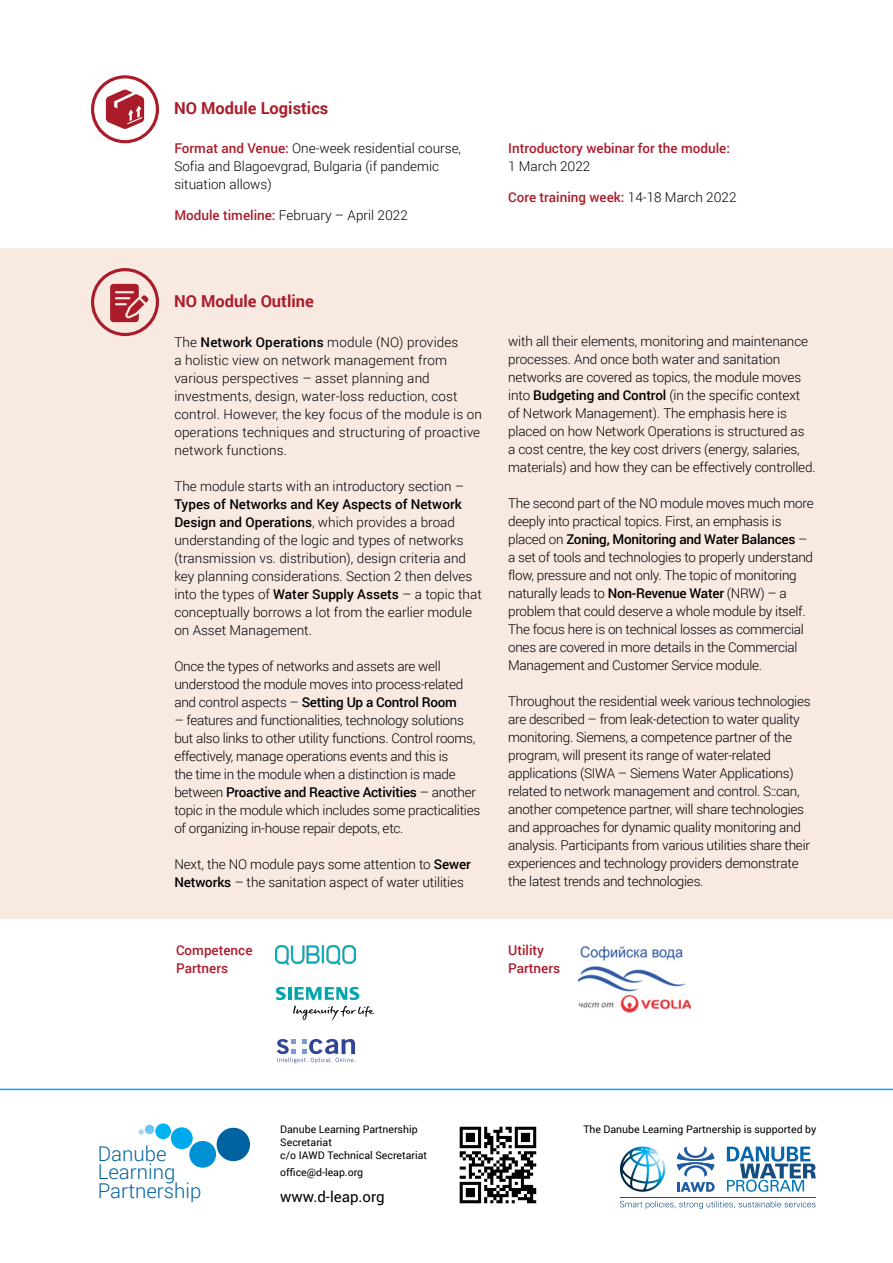
<style>
.page{position:relative;width:893px;height:1263px;background:#fff}
.page>*{position:absolute;margin:0;border:0;box-sizing:border-box;transform-origin:0 0}
.t1{font:300 20.4px/18.5px "Roboto";color:#0063a0}
.t2{font:700 16.5px "Roboto";color:#aa1c2a}
.t3{font:15px "Roboto";color:#000}
.t4{font:300 13.5px/18px "Roboto";letter-spacing:-.02em;color:#000}
.t5{font:300 13.5px/18px "Roboto";color:#000}
.t6{font:300 13.5px/18px "Roboto";letter-spacing:.01em;color:#000}
.t7{font:500 13.5px/18px "Roboto";color:#aa1c2a}
.t8{font:10.5px/12.6px "Roboto";color:#000}
.s1{font-weight:500;color:#aa1c2a}
.s2{font-weight:300;color:#000}
.s3{font-weight:500}
</style>
<div class="page">
<div style="left:0;top:248px;width:893px;height:670px;background:#f8e9e1"></div>
<hr style="left:0;top:1089px;width:893px;height:1px;background:#00a9ec">
<div style="left:217px;top:1128px;width:33px;height:33px;background:#0063a0;border-radius:50%"></div>
<div style="left:189px;top:1141px;width:27px;height:27px;background:#0091d5;border-radius:50%"></div>
<div style="left:171px;top:1127px;width:22px;height:22px;background:#00a9ec;border-radius:50%"></div>
<div style="left:155px;top:1123px;width:16px;height:16px;background:#00b5ef;border-radius:50%"></div>
<div style="left:145px;top:1125px;width:9px;height:9px;background:#6ec6f1;border-radius:50%"></div>
<svg style="left:138px;top:1129px;width:6px;height:6px"></svg>
<hr style="left:620px;top:1197px;width:195px;height:1px;background:#164d80">
<svg style="left:727px;top:1146px;width:89px;height:46px"></svg>
<svg style="left:620px;top:1201px;width:195px;height:8px"></svg>
<svg style="left:620px;top:1146px;width:45px;height:46px"></svg>
<svg style="left:677px;top:1146px;width:38px;height:46px"></svg>
<svg style="left:460px;top:1127px;width:76px;height:76px"></svg>
<svg style="left:91px;top:268px;width:68px;height:68px"></svg>
<svg style="left:91px;top:75px;width:68px;height:68px"></svg>
<img style="left:579px;top:946px;width:111px;height:67px">
<svg style="left:293px;top:1006px;width:81px;height:14px"></svg>
<svg style="left:276px;top:987px;width:83px;height:13px"></svg>
<svg style="left:277px;top:1039px;width:78px;height:24px"></svg>
<img style="left:276px;top:945px;width:80px;height:20px">
<p class="t2" style="left:174px;top:97px;width:156px">NO Module Logistics</p>
<p class="t5" style="left:174px;top:139px;width:288px"><span class="s1">Format and Venue:</span> One-week residential course,<br>Sofia and Blagoevgrad, Bulgaria (if pandemic situation allows)</p>
<p class="t5" style="left:174px;top:205px;width:235px"><span class="s1">Module timeline:</span> February – April 2022</p>
<p class="t7" style="left:508px;top:139px;width:223px">Introductory webinar for the module:</p>
<p class="t5" style="left:508px;top:157px;width:84px">1 March 2022</p>
<p class="t7" style="left:508px;top:187px;width:230px">Core training week: <span class="s2">14-18 March 2022</span></p>
<p class="t2" style="left:174px;top:289px;width:141px">NO Module Outline</p>
<p class="t6" style="left:174px;top:332px;width:309px">The <span class="s3">Network Operations</span> module (NO) provides<br>a holistic view on network management from various perspectives – asset planning and investments, design, water-loss reduction, cost control. However, the key focus of the module is on operations techniques and structuring of proactive network functions.</p>
<p class="t5" style="left:174px;top:476px;width:291px">The module starts with an introductory section –</p>
<p class="t5" style="left:174px;top:494px;width:309px"><span class="s3">Types of Networks and Key Aspects of Network Design and Operations</span>, which provides a broad understanding of the logic and types of networks (transmission vs. distribution), design criteria and key planning considerations. Section 2 then delves into the types of <span class="s3">Water Supply Assets</span> – a topic that conceptually borrows a lot from the earlier module on Asset Management.</p>
<p class="t4" style="left:174px;top:656px;width:291px">Once the types of networks and assets are well understood the module moves into process-related and control aspects – <span class="s3">Setting Up a Control Room</span></p>
<p class="t4" style="left:174px;top:710px;width:307px">– features and functionalities, technology solutions but also links to other utility functions. Control rooms, effectively, manage operations events and this is<br>the time in the module when a distinction is made between <span class="s3">Proactive and Reactive Activities</span> – another topic in the module which includes some practicalities of organizing in-house repair depots, etc.</p>
<p class="t4" style="left:174px;top:854px;width:298px">Next, the NO module pays some attention to <span class="s3">Sewer<br>Networks</span> – the sanitation aspect of water utilities</p>
<p class="t7" style="left:176px;top:941px;width:78px">Competence<br>Partners</p>
<p class="t4" style="left:508px;top:332px;width:309px">with all their elements, monitoring and maintenance processes. And once both water and sanitation networks are covered as topics, the module moves into <span class="s3">Budgeting and Control</span> (in the specific context<br>of Network Management). The emphasis here is placed on how Network Operations is structured as<br>a cost centre, the key cost drivers (energy, salaries, materials) and how they can be effectively controlled.</p>
<p class="t4" style="left:508px;top:494px;width:307px">The second part of the NO module moves much more deeply into practical topics. First, an emphasis is placed on <span class="s3">Zoning, Monitoring and Water Balances</span> – a set of tools and technologies to properly understand flow, pressure and not only. The topic of monitoring naturally leads to <span class="s3">Non-Revenue Water</span> (NRW) – a problem that could deserve a whole module by itself.<br>The focus here is on technical losses as commercial ones are covered in more details in the Commercial Management and Customer Service module.</p>
<p class="t4" style="left:508px;top:692px;width:304px">Throughout the residential week various technologies are described – from leak-detection to water quality monitoring. Siemens, a competence partner of the program, will present its range of water-related applications (SIWA – Siemens Water Applications) related to network management and control. S::can, another competence partner, will share technologies and approaches for dynamic quality monitoring and analysis. Participants from various utilities share their experiences and technology providers demonstrate the latest trends and technologies.</p>
<p class="t7" style="left:508px;top:941px;width:53px">Utility<br>Partners</p>
<h1 class="t1" style="left:98px;top:1144px;width:105px">Danube<br>Learning<br>Partnership</h1>
<p class="t8" style="left:280px;top:1123px;width:139px">Danube Learning Partnership</p>
<p class="t8" style="left:583px;top:1123px;width:235px">The Danube Learning Partnership is supported by</p>
<p class="t8" style="left:280px;top:1135px;width:148px">Secretariat<br>c/o IAWD Technical Secretariat</p>
<p class="t8" style="left:280px;top:1165px;width:84px">office@d-leap.org</p>
<p class="t3" style="left:280px;top:1186px;width:106px">www.d-leap.org</p>
</div>
